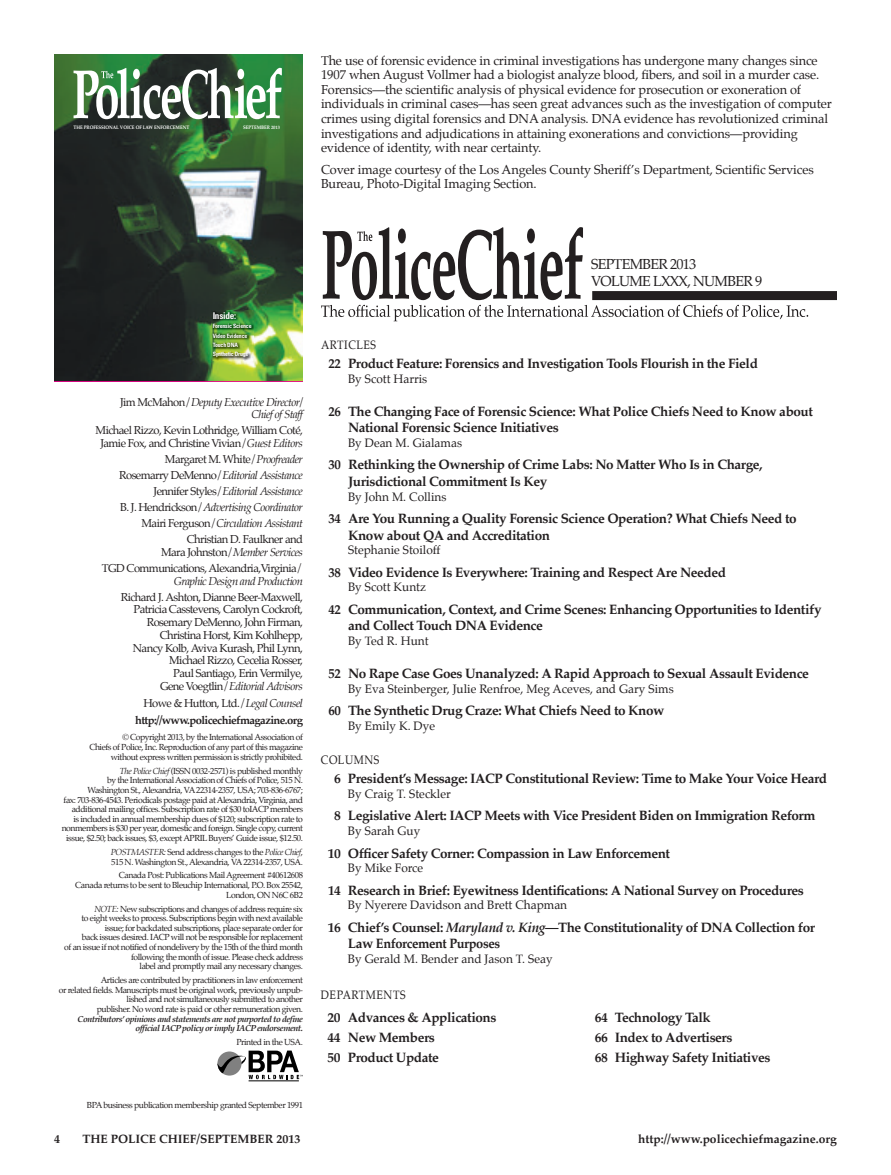
<style>
.page{position:relative;width:891px;height:1175px;background:#fff}
.page>*{position:absolute;margin:0;border:0;box-sizing:border-box;transform-origin:0 0}
.t1{font:14.25px/16.5px "Palatino";letter-spacing:-.05em;color:#231f20}
.t2{font:700 13.5px/16.5px "Palatino";letter-spacing:-.03em;color:#231f20;scale:.95 1}
.t3{font:700 13.5px/20.2px "Palatino";letter-spacing:-.03em;color:#231f20}
.t4{font:12.75px/14.5px "Palatino";letter-spacing:-.01em;color:#231f20}
.t5{font:12px "Palatino";color:#231f20}
.t6{font:700 12px "Palatino";color:#231f20}
.t7{font:12px "Palatino";letter-spacing:.05em;color:#231f20;scale:.89 1}
.t8{font:11.25px/12.8px "Palatino";letter-spacing:-.05em;color:#231f20;text-align:right}
.t9{font:italic 11.25px/12.8px "Palatino";letter-spacing:-.05em;color:#231f20;text-align:right}
.t10{font:700 11.25px/17.1px "Palatino";letter-spacing:-.05em;color:#231f20;text-align:right}
.t11{font:700 condensed 9.3px "Univers LT Std";letter-spacing:-.03em;color:#fff}
.t12{font:8.7px/9.6px "Palatino";letter-spacing:-.05em;color:#231f20;text-align:right}
.t13{font:italic 700 8.7px/9.6px "Palatino";letter-spacing:-.05em;color:#231f20;text-align:right}
.t14{font:700 condensed 5.85px/9.3px "Univers LT Std";letter-spacing:-.03em;color:#fff}
.t15{font:700 4.95px "Palatino";letter-spacing:-.01em;color:#fff;scale:.9 1}
.s1{font-style:normal}
.s2{font-style:italic}
.s3{font-weight:400}
.s4{font-weight:400;font-style:italic}
</style>
<div class="page">
<img style="left:54px;top:54px;width:249px;height:327px">
<img style="left:211px;top:311px;width:43px;height:49px">
<svg style="left:74px;top:68px;width:208px;height:51px"></svg>
<div style="left:592px;top:291px;width:245px;height:9px;background:#231f20"></div>
<svg style="left:321px;top:227px;width:487px;height:94px"></svg>
<hr style="left:249px;top:1080px;width:50px;height:1px;background:#000">
<svg style="left:217px;top:1050px;width:86px;height:29px"></svg>
<p class="t15" style="left:73px;top:123px;width:130px">THE PROFESSIONAL VOICE OF LAW ENFORCEMENT</p>
<p class="t15" style="left:243px;top:123px;width:42px">SEPTEMBER 2013</p>
<p class="t4" style="left:321px;top:53px;width:512px">The use of forensic evidence in criminal investigations has undergone many changes since 1907 when August Vollmer had a biologist analyze blood, fibers, and soil in a murder case.<br>Forensics—the scientific analysis of physical evidence for prosecution or exoneration of individuals in criminal cases—has seen great advances such as the investigation of computer crimes using digital forensics and DNA analysis. DNA evidence has revolutionized criminal investigations and adjudications in attaining exonerations and convictions—providing evidence of identity, with near certainty.</p>
<h3 class="t4" style="left:321px;top:162px;width:494px">Cover image courtesy of the Los Angeles County Sheriff’s Department, Scientific Services<br>Bureau, Photo-Digital Imaging Section.</h3>
<p class="t11" style="left:213px;top:310px;width:25px">Inside:</p>
<p class="t14" style="left:213px;top:321px;width:41px">Forensic Science<br>Video Evidence<br>Touch DNA<br>Synthetic Drugs</p>
<p class="t9" style="left:120px;top:395px;width:184px"><span class="s1">Jim McMahon/</span>Deputy Executive Director/<br>Chief of Staff</p>
<p class="t8" style="left:96px;top:424px;width:209px;text-align:center">Michael Rizzo, Kevin Lothridge, William Coté,<br>Jamie Fox, and Christine Vivian/<span class="s2">Guest Editors</span></p>
<p class="t8" style="left:119px;top:451px;width:185px;line-height:16px">Margaret M. White/<span class="s2">Proofreader </span>Rosemarry DeMenno/<span class="s2">Editorial Assistance </span>Jennifer Styles/<span class="s2">Editorial Assistance<br></span>B. J. Hendrickson/<span class="s2">Advertising Coordinator </span>Mairi Ferguson/<span class="s2">Circulation Assistant </span>Christian D. Faulkner and</p>
<p class="t8" style="left:102px;top:544px;width:203px;line-height:16px">Mara Johnston/<span class="s2">Member Services<br></span>TGD Communications, Alexandria,Virginia/</p>
<p class="t9" style="left:174px;top:574px;width:131px">Graphic Design and Production</p>
<p class="t8" style="left:121px;top:590px;width:184px">Richard J. Ashton, Dianne Beer-Maxwell, Patricia Casstevens, Carolyn Cockroft, Rosemary DeMenno, John Firman, Christina Horst, Kim Kohlhepp,<br>Nancy Kolb, Aviva Kurash, Phil Lynn, Michael Rizzo, Cecelia Rosser,<br>Paul Santiago, Erin Vermilye,<br>Gene Voegtlin/<span class="s2">Editorial Advisors</span></p>
<p class="t10" style="left:135px;top:694px;width:169px"><span class="s3">Howe &amp; Hutton, Ltd./</span><span class="s4">Legal Counsel </span>http://www.policechiefmagazine.org</p>
<p class="t12" style="left:89px;top:732px;width:215px"><span class="s2">©</span> Copyright 2013, by the International Association of<br>Chiefs of Police, Inc. Reproduction of any part of this magazine without express written permission is strictly prohibited.</p>
<p class="t12" style="left:62px;top:766px;width:243px"><span class="s2">The Police Chief</span> (ISSN 0032-2571) is published monthly<br>by the International Association of Chiefs of Police, 515 N.<br>Washington St., Alexandria, VA 22314-2357, USA; 703-836-6767;<br>fax: 703-836-4543. Periodicals postage paid at Alexandria, Virginia, and additional mailing offices. Subscription rate of $30 toIACP members<br>is included in annual membership dues of $120; subscription rate to nonmembers is $30 per year, domestic and foreign. Single copy, current issue, $2.50; back issues, $3, except APRIL Buyers’ Guide issue, $12.50.</p>
<p class="t12" style="left:111px;top:847px;width:194px;text-align:left"><span class="s2">POSTMASTER:</span> Send address changes to the <span class="s2">Police Chief</span>,<br>515 N. Washington St., Alexandria, VA 22314-2357, USA.</p>
<p class="t12" style="left:75px;top:870px;width:229px">Canada Post: Publications Mail Agreement #40612608<br>Canada returns to be sent to Bleuchip International, P.O. Box 25542,<br>London, ON N6C 6B2</p>
<p class="t12" style="left:64px;top:903px;width:240px"><span class="s2">NOTE:</span> New subscriptions and changes of address require six<br>to eight weeks to process. Subscriptions begin with next available issue; for backdated subscriptions, place separate order for<br>back issues desired. IACP will not be responsible for replacement<br>of an issue if not notified of nondelivery by the 15th of the third month following the month of issue. Please check address<br>label and promptly mail any necessary changes.</p>
<p class="t12" style="left:59px;top:975px;width:246px">Articles are contributed by practitioners in law enforcement<br>or related fields. Manuscripts must be original work, previously unpub&shy;lished and not simultaneously submitted to another<br>publisher. No word rate is paid or other remuneration given.</p>
<p class="t13" style="left:78px;top:1013px;width:227px">Contributors’ opinions and statements are not purported to define official IACP policy or imply IACP endorsement.</p>
<p class="t12" style="left:236px;top:1037px;width:68px">Printed in the USA.</p>
<p class="t12" style="left:87px;top:1100px;width:217px">BPA business publication membership granted September 1991</p>
<h1 class="t1" style="left:591px;top:256px;width:173px">SEPTEMBER 2013<br>VOLUME LXXX, NUMBER 9</h1>
<h3 class="t7" style="left:321px;top:335px;width:63px">ARTICLES</h3>
<h2 class="t2" style="left:328px;top:355px;width:454px">22 Product Feature: Forensics and Investigation Tools Flourish in the Field</h2>
<h3 class="t5" style="left:348px;top:368px;width:81px">By Scott Harris</h3>
<h2 class="t2" style="left:348px;top:403px;width:491px;text-indent:-20px">26 The Changing Face of Forensic Science: What Police Chiefs Need to Know about<br>National Forensic Science Initiatives</h2>
<h3 class="t5" style="left:348px;top:433px;width:116px">By Dean M. Gialamas</h3>
<h2 class="t2" style="left:348px;top:456px;width:438px;text-indent:-20px">30 Rethinking the Ownership of Crime Labs: No Matter Who Is in Charge,<br>Jurisdictional Commitment Is Key</h2>
<h3 class="t5" style="left:348px;top:486px;width:100px">By John M. Collins</h3>
<h2 class="t2" style="left:348px;top:510px;width:474px;text-indent:-20px">34 Are You Running a Quality Forensic Science Operation? What Chiefs Need to<br>Know about QA and Accreditation</h2>
<h3 class="t5" style="left:348px;top:540px;width:94px">Stephanie Stoiloff</h3>
<h2 class="t2" style="left:328px;top:563px;width:420px">38 Video Evidence Is Everywhere: Training and Respect Are Needed</h2>
<h3 class="t5" style="left:348px;top:577px;width:80px">By Scott Kuntz</h3>
<h2 class="t2" style="left:348px;top:600px;width:500px;text-indent:-20px">42 Communication, Context, and Crime Scenes: Enhancing Opportunities to Identify and Collect Touch DNA Evidence</h2>
<h3 class="t5" style="left:348px;top:630px;width:82px">By Ted R. Hunt</h3>
<h2 class="t2" style="left:328px;top:664px;width:507px">52 No Rape Case Goes Unanalyzed: A Rapid Approach to Sexual Assault Evidence</h2>
<h3 class="t5" style="left:348px;top:678px;width:327px">By Eva Steinberger, Julie Renfroe, Meg Aceves, and Gary Sims</h3>
<h2 class="t2" style="left:328px;top:701px;width:355px">60 The Synthetic Drug Craze: What Chiefs Need to Know</h2>
<h3 class="t5" style="left:348px;top:715px;width:89px">By Emily K. Dye</h3>
<h3 class="t7" style="left:321px;top:750px;width:67px">COLUMNS</h3>
<h2 class="t3" style="left:334px;top:768px;width:495px">6 President’s Message: IACP Constitutional Review: Time to Make Your Voice Heard</h2>
<h3 class="t5" style="left:348px;top:784px;width:104px">By Craig T. Steckler</h3>
<h2 class="t3" style="left:334px;top:805px;width:483px">8 Legislative Alert: IACP Meets with Vice President Biden on Immigration Reform</h2>
<h3 class="t5" style="left:348px;top:821px;width:74px">By Sarah Guy</h3>
<h2 class="t3" style="left:328px;top:842px;width:344px">10 Officer Safety Corner: Compassion in Law Enforcement</h2>
<h3 class="t5" style="left:348px;top:858px;width:77px">By Mike Force</h3>
<h2 class="t2" style="left:328px;top:881px;width:502px">14 Research in Brief: Eyewitness Identifications: A National Survey on Procedures</h2>
<h3 class="t5" style="left:348px;top:895px;width:221px">By Nyerere Davidson and Brett Chapman</h3>
<h2 class="t3" style="left:348px;top:918px;width:469px;line-height:16.5px;text-indent:-20px">16 Chief’s Counsel: <span class="s2">Maryland v. King</span>—The Constitutionality of DNA Collection for<br>Law Enforcement Purposes</h2>
<h3 class="t5" style="left:348px;top:948px;width:206px">By Gerald M. Bender and Jason T. Seay</h3>
<h3 class="t7" style="left:321px;top:985px;width:97px">DEPARTMENTS</h3>
<h2 class="t3" style="left:328px;top:1006px;width:170px">20 Advances &amp; Applications<br>44 New Members<br>50 Product Update</h2>
<h2 class="t3" style="left:595px;top:1006px;width:177px">64 Technology Talk<br>66 Index to Advertisers<br>68 Highway Safety Initiatives</h2>
<h3 class="t6" style="left:54px;top:1128px;width:7px">4</h3>
<h3 class="t6" style="left:82px;top:1128px;width:219px">THE POLICE CHIEF/SEPTEMBER 2013</h3>
<h3 class="t6" style="left:638px;top:1128px;width:200px">http://www.policechiefmagazine.org</h3>
</div>
